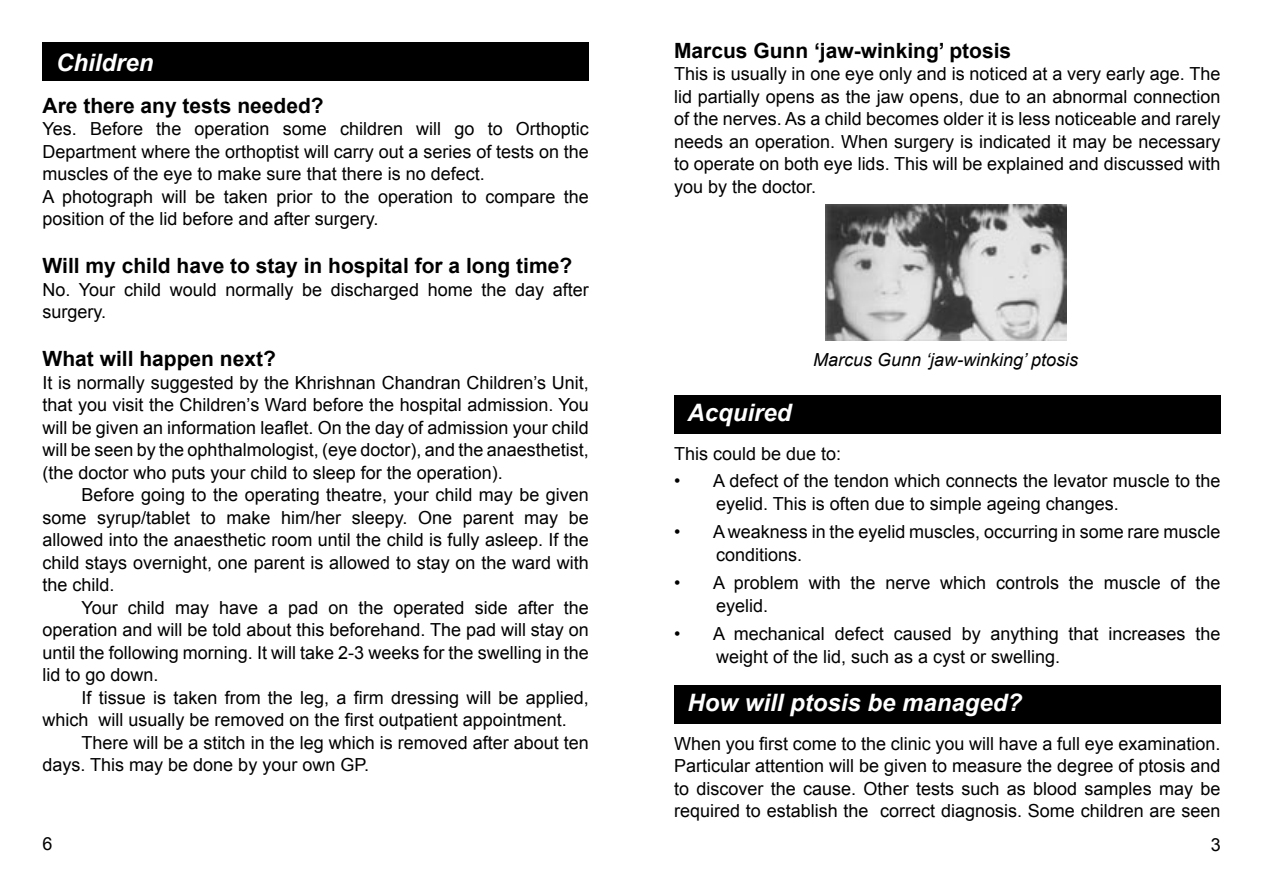
<style>
.page{position:relative;width:1263px;height:893px;background:#fff}
.page>*{position:absolute;margin:0;border:0;box-sizing:border-box;transform-origin:0 0}
.Indent_header{font:italic 700 24px "Arial";color:#fff}
.Body_Text{font:700 21px "Arial";color:#000}
.Body_Text-2{font:18px/22.5px "Arial";color:#000}
.Body_Text-3{font:italic 18px "Arial";color:#000}
</style>
<div class="page">
<div style="left:43px;top:43px;width:546px;height:38px;background:#000"></div>
<div style="left:674px;top:686px;width:546px;height:38px;background:#000"></div>
<div style="left:674px;top:395px;width:546px;height:39px;background:#000"></div>
<img style="left:825px;top:204px;width:241px;height:136px">
<p class="Indent_header" style="left:56px;top:49px;width:99px">Children</p>
<p class="Body_Text" style="left:43px;top:93px;width:283px">Are there any tests needed?</p>
<p class="Body_Text-2" style="left:43px;top:118px;width:548px;text-align:justify">Yes. Before the operation some children will go to Orthoptic Department where the orthoptist will carry out a series of tests on the muscles of the eye to make sure that there is no defect.</p>
<p class="Body_Text-2" style="left:43px;top:185px;width:548px">A photograph will be taken prior to the operation to compare the position of the lid before and after surgery.</p>
<p class="Body_Text" style="left:43px;top:254px;width:531px">Will my child have to stay in hospital for a long time?</p>
<p class="Body_Text-2" style="left:43px;top:278px;width:548px">No. Your child would normally be discharged home the day after surgery.</p>
<p class="Body_Text" style="left:43px;top:347px;width:235px">What will happen next?</p>
<p class="Body_Text-2" style="left:43px;top:371px;width:548px;text-align:justify">It is normally suggested by the Khrishnan Chandran Children’s Unit, that you visit the Children’s Ward before the hospital admission. You will be given an information leaflet. On the day of admission your child will be seen by the ophthalmologist, (eye doctor), and the anaesthetist, (the doctor who puts your child to sleep for the operation).</p>
<p class="Body_Text-2" style="left:43px;top:484px;width:548px;text-align:justify;text-indent:39px">Before going to the operating theatre, your child may be given some syrup/tablet to make him/her sleepy. One parent may be allowed into the anaesthetic room until the child is fully asleep. If the child stays overnight, one parent is allowed to stay on the ward with the child.</p>
<p class="Body_Text-2" style="left:43px;top:596px;width:548px;text-align:justify;text-indent:39px">Your child may have a pad on the operated side after the operation and will be told about this beforehand. The pad will stay on until the following morning. It will take 2-3 weeks for the swelling in the lid to go down.</p>
<p class="Body_Text-2" style="left:43px;top:686px;width:548px;text-indent:39px">If tissue is taken from the leg, a firm dressing will be applied, which will usually be removed on the first outpatient appointment.</p>
<p class="Body_Text-2" style="left:43px;top:731px;width:548px;text-indent:39px">There will be a stitch in the leg which is removed after about ten days. This may be done by your own GP.</p>
<p class="Body_Text" style="left:674px;top:39px;width:339px">Marcus Gunn ‘jaw-winking’ ptosis</p>
<p class="Body_Text-2" style="left:674px;top:63px;width:548px;text-align:justify">This is usually in one eye only and is noticed at a very early age. The lid partially opens as the jaw opens, due to an abnormal connection of the nerves. As a child becomes older it is less noticeable and rarely needs an operation. When surgery is indicated it may be necessary to operate on both eye lids. This will be explained and discussed with you by the doctor.</p>
<p class="Body_Text-3" style="left:813px;top:350px;width:267px">Marcus Gunn ‘jaw-winking’ ptosis</p>
<p class="Indent_header" style="left:687px;top:399px;width:106px">Acquired</p>
<p class="Body_Text-2" style="left:674px;top:442px;width:169px">This could be due to:</p>
<p class="Body_Text-2" style="left:716px;top:469px;width:506px;text-indent:-42px">• A defect of the tendon which connects the levator muscle to the eyelid. This is often due to simple ageing changes.</p>
<p class="Body_Text-2" style="left:716px;top:520px;width:506px;text-indent:-42px">• A weakness in the eyelid muscles, occurring in some rare muscle conditions.</p>
<p class="Body_Text-2" style="left:716px;top:571px;width:506px;text-indent:-42px">• A problem with the nerve which controls the muscle of the eyelid.</p>
<p class="Body_Text-2" style="left:716px;top:622px;width:506px;text-indent:-42px">• A mechanical defect caused by anything that increases the weight of the lid, such as a cyst or swelling.</p>
<p class="Indent_header" style="left:687px;top:689px;width:336px">How will ptosis be managed?</p>
<p class="Body_Text-2" style="left:674px;top:732px;width:548px;text-align:justify">When you first come to the clinic you will have a full eye examination.<br>Particular attention will be given to measure the degree of ptosis and to discover the cause. Other tests such as blood samples may be required to establish the correct diagnosis. Some children are seen</p>
<p class="Body_Text-2" style="left:43px;top:832px;width:12px">6</p>
<p class="Body_Text-2" style="left:1211px;top:833px;width:12px">3</p>
</div>
